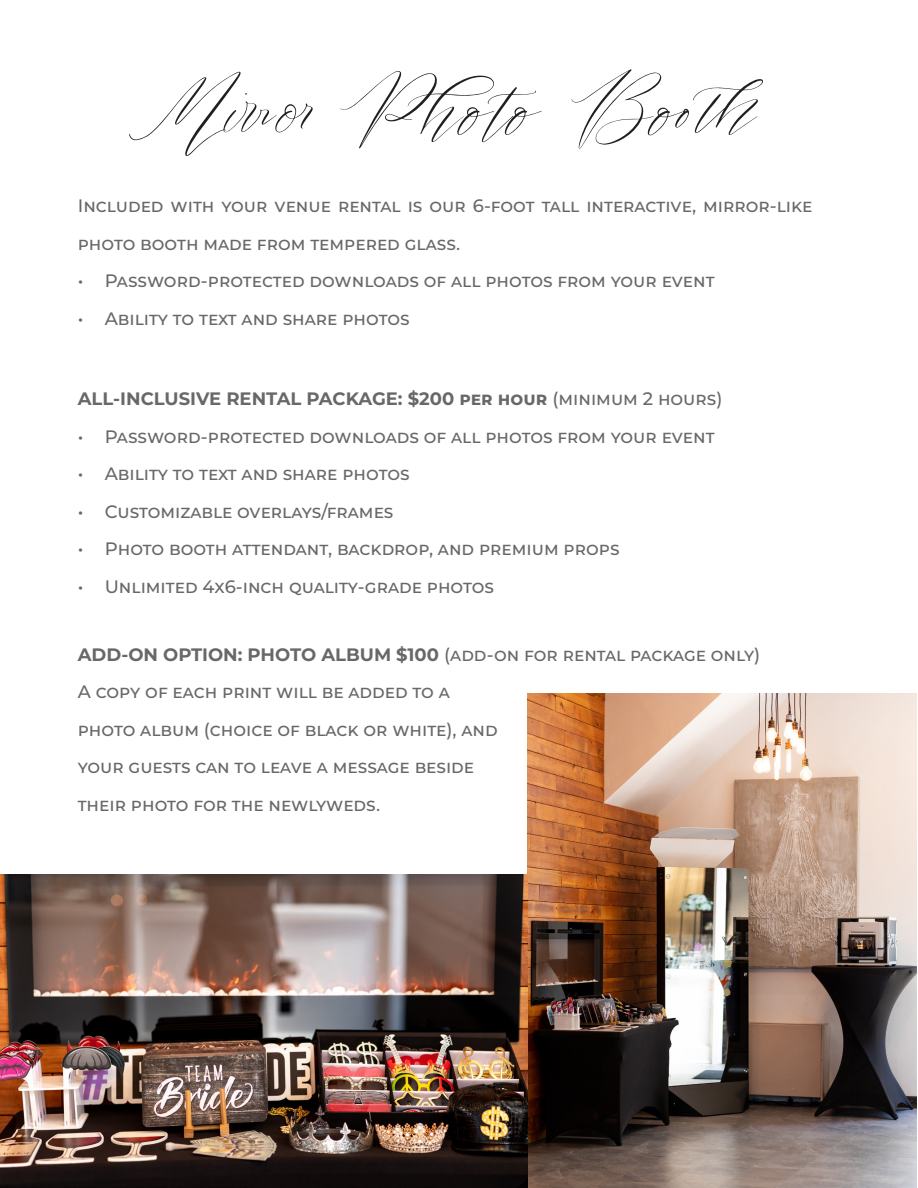
<style>
.page{position:relative;width:918px;height:1188px;background:#fff}
.page>*{position:absolute;margin:0;border:0;box-sizing:border-box;transform-origin:0 0}
.t1{font:82.5px "La Bohemienne";letter-spacing:.03em;color:#231f20}
.Paragraph_Style_2{font:500 18px/37.5px "Montserrat";color:#686967}
.Paragraph_Style_2-2{font:700 18px "Montserrat";color:#686967}
.s1{font-weight:500}
.s2{font-weight:700}
</style>
<div class="page">
<img style="left:527px;top:693px;width:390px;height:494px">
<img style="left:0;top:875px;width:527px;height:312px">
<p class="t1" style="left:152px;top:54px;width:621px">Mirror Photo Booth</p>
<p class="Paragraph_Style_2" style="left:78px;top:187px;width:736px">Included with your venue rental is our 6-foot tall interactive, mirror-like photo booth made from tempered glass.</p>
<p class="Paragraph_Style_2" style="left:78px;top:262px;width:638px">• Password-protected downloads of all photos from your event</p>
<p class="Paragraph_Style_2" style="left:78px;top:299px;width:333px">• Ability to text and share photos</p>
<p class="Paragraph_Style_2-2" style="left:78px;top:386px;width:646px">ALL-INCLUSIVE RENTAL PACKAGE: $200 per hour <span class="s1">(minimum 2 hours)</span></p>
<p class="Paragraph_Style_2" style="left:78px;top:417px;width:638px">• Password-protected downloads of all photos from your event</p>
<p class="Paragraph_Style_2" style="left:78px;top:455px;width:333px">• Ability to text and share photos</p>
<p class="Paragraph_Style_2" style="left:78px;top:492px;width:317px">• Customizable overlays/frames</p>
<p class="Paragraph_Style_2" style="left:78px;top:530px;width:543px">• Photo booth attendant, backdrop, and premium props</p>
<p class="Paragraph_Style_2" style="left:78px;top:567px;width:418px">• Unlimited 4x6-inch quality-grade photos</p>
<p class="Paragraph_Style_2" style="left:78px;top:635px;width:684px"><span class="s2">ADD-ON OPTION: PHOTO ALBUM $100</span> (add-on for rental package only)</p>
<p class="Paragraph_Style_2" style="left:78px;top:673px;width:374px">A copy of each print will be added to a</p>
<p class="Paragraph_Style_2" style="left:78px;top:710px;width:422px">photo album (choice of black or white), and</p>
<p class="Paragraph_Style_2" style="left:78px;top:748px;width:398px">your guests can to leave a message beside</p>
<p class="Paragraph_Style_2" style="left:78px;top:785px;width:304px">their photo for the newlyweds.</p>
</div>
